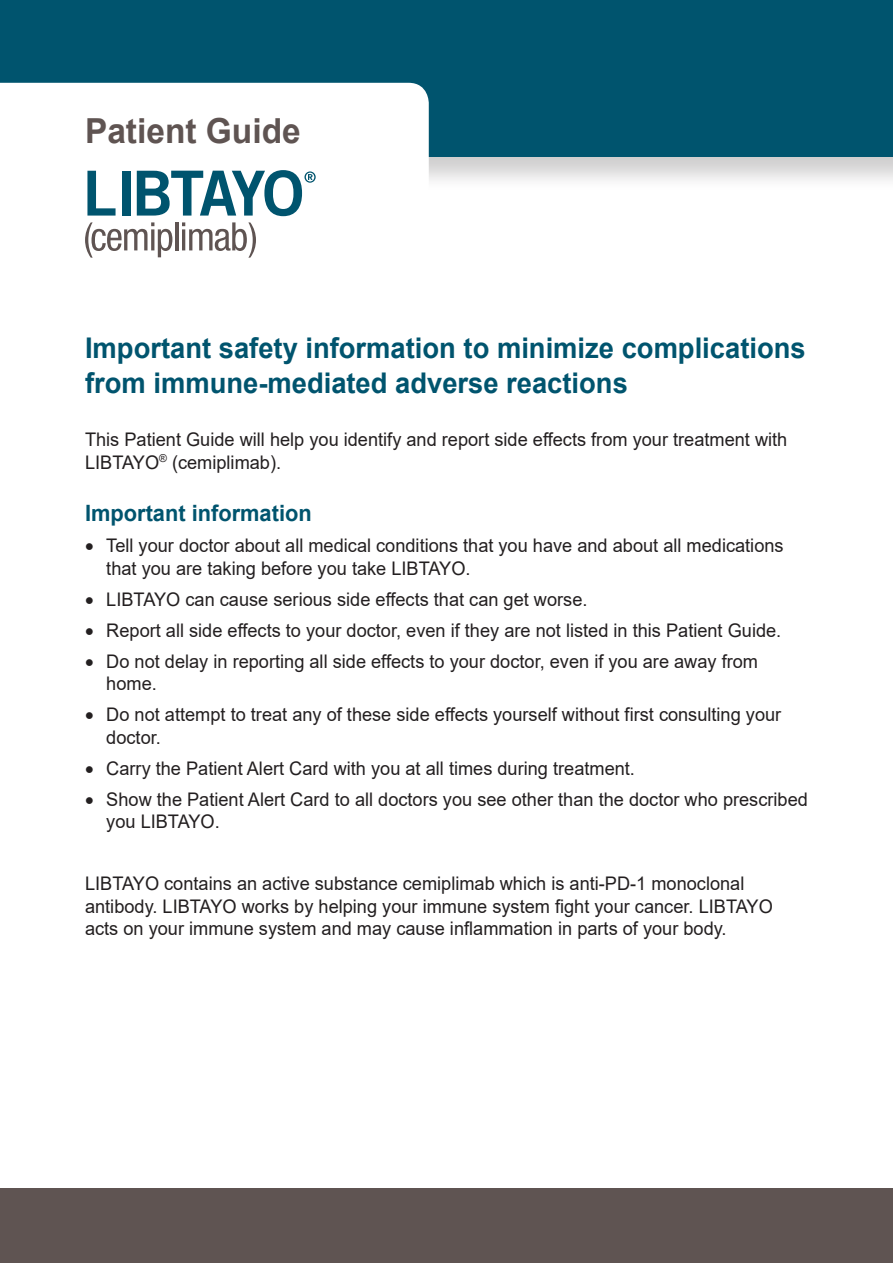
<style>
.page{position:relative;width:893px;height:1263px;background:#fff}
.page>*{position:absolute;margin:0;border:0;box-sizing:border-box;transform-origin:0 0}
.Default{font:700 34.5px "Arial";color:#5f5452}
.Pa0{font:700 28.5px/34.5px "Arial";color:#00546e;scale:.96 1}
.Default-2{font:700 22.5px "Arial";color:#00546e}
.Default-3{font:18.75px/22.5px "Arial";color:#231f20}
.Pa1{font:18.75px/22.5px "Arial";color:#231f20}
</style>
<div class="page">
<div style="left:0;top:1188px;width:893px;height:75px;background:#5f5452"></div>
<div style="left:0;top:0;width:893px;height:192px;background:#231f20;opacity:.22"></div>
<div style="left:0;top:0;width:893px;height:156px;background:#00546e"></div>
<div style="left:0;top:83px;width:429px;height:168px;background:#fff"></div>
<svg style="left:85px;top:222px;width:87px;height:36px"></svg>
<hr style="left:175px;top:222px;width:3px;height:28px;background:#5f5452">
<svg style="left:182px;top:222px;width:74px;height:36px"></svg>
<svg style="left:87px;top:171px;width:29px;height:45px"></svg>
<div style="left:122px;top:171px;width:8px;height:45px;background:#00546e"></div>
<svg style="left:137px;top:170px;width:179px;height:46px"></svg>
<p class="Default" style="left:85px;top:107px;width:217px">Patient Guide</p>
<p class="Pa0" style="left:85px;top:331px;width:752px">Important safety information to minimize complications from immune-mediated adverse reactions</p>
<p class="Pa1" style="left:85px;top:428px;width:704px">This Patient Guide will help you identify and report side effects from your treatment with<br>LIBTAYO<sup>®</sup> (cemiplimab).</p>
<p class="Default-2" style="left:85px;top:497px;width:228px">Important information</p>
<p class="Default-3" style="left:106px;top:534px;width:679px;text-indent:-21px">• Tell your doctor about all medical conditions that you have and about all medications that you are taking before you take LIBTAYO.</p>
<p class="Default-3" style="left:85px;top:588px;width:504px">• LIBTAYO can cause serious side effects that can get worse.</p>
<p class="Default-3" style="left:85px;top:619px;width:698px">• Report all side effects to your doctor, even if they are not listed in this Patient Guide.</p>
<p class="Default-3" style="left:106px;top:650px;width:653px;text-indent:-21px">• Do not delay in reporting all side effects to your doctor, even if you are away from home.</p>
<p class="Default-3" style="left:106px;top:703px;width:676px;text-indent:-21px">• Do not attempt to treat any of these side effects yourself without first consulting your doctor.</p>
<p class="Default-3" style="left:85px;top:757px;width:551px">• Carry the Patient Alert Card with you at all times during treatment.</p>
<p class="Default-3" style="left:106px;top:788px;width:703px;text-indent:-21px">• Show the Patient Alert Card to all doctors you see other than the doctor who prescribed you LIBTAYO.</p>
<p class="Default-3" style="left:85px;top:872px;width:689px">LIBTAYO contains an active substance cemiplimab which is anti-PD-1 monoclonal antibody. LIBTAYO works by helping your immune system fight your cancer. LIBTAYO acts on your immune system and may cause inflammation in parts of your body.</p>
</div>
